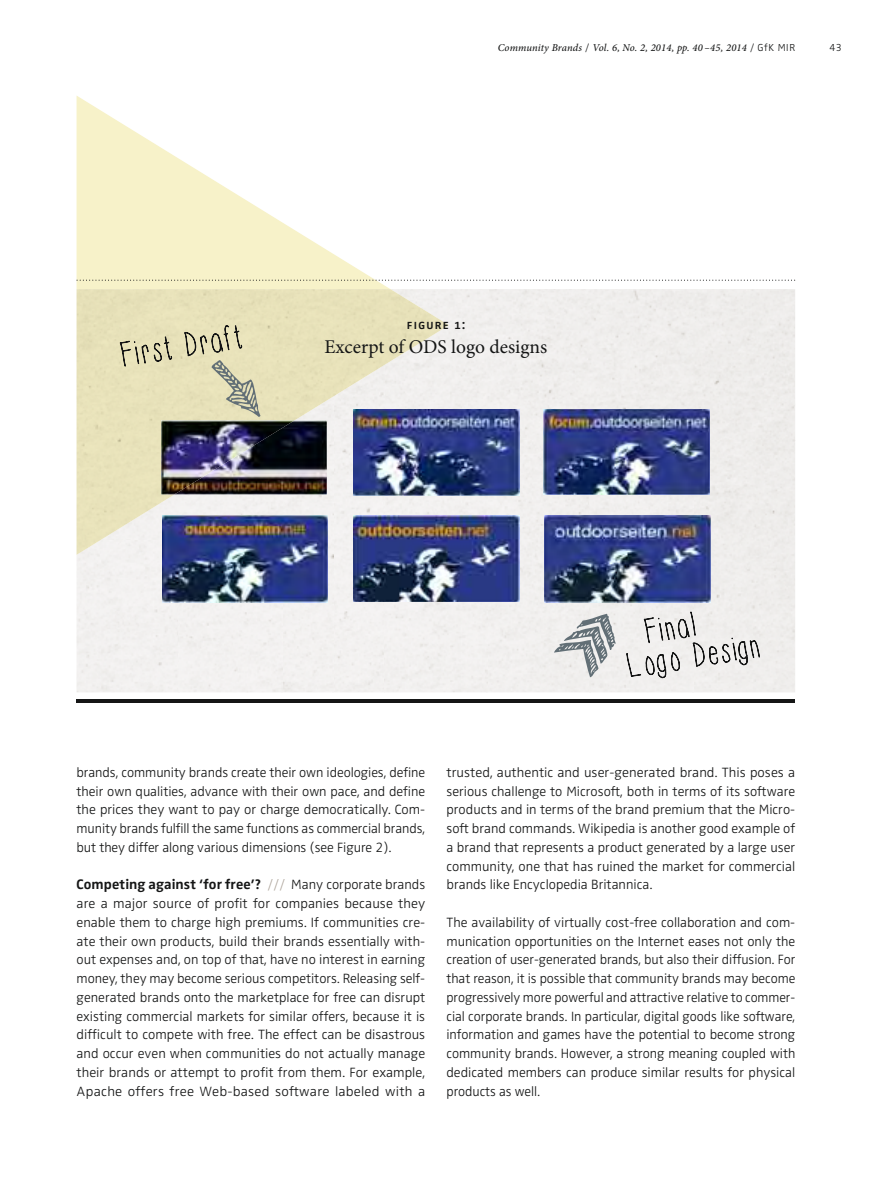
<style>
.page{position:relative;width:893px;height:1191px;background:#fff}
.page>*{position:absolute;margin:0;border:0;box-sizing:border-box;transform-origin:0 0}
.t1{font:19.5px "Minion Pro";color:#151616}
.t2{font:700 14.25px "Zwo OT";letter-spacing:.005em;color:#151616}
.t3{font:300 13.8px/18.8px "Zwo OT";color:#151616;text-align:justify}
.t4{font:600 13.8px "Zwo OT";letter-spacing:.045em;color:#151616}
.t5{font:italic 500 10.5px "Minion Pro";letter-spacing:.01em;color:#151616}
.t6{font:300 10.5px "Zwo OT";color:#151616}
.s1{font-family:"Zwo OT";font-weight:300;font-style:normal}
.s2{font-weight:300;font-size:13.8px;color:#ada49a}
.s3{font-weight:300;font-size:13.8px}
</style>
<div class="page">
<div style="left:488px;top:440px;width:102px;height:252px;background:#f1efee"></div>
<div style="left:590px;top:602px;width:103px;height:90px;background:#f1efee"></div>
<div style="left:179px;top:602px;width:103px;height:90px;background:#f3f1f0"></div>
<svg style="left:77px;top:96px;width:313px;height:193px"></svg>
<img style="left:77px;top:289px;width:372px;height:266px">
<svg style="left:77px;top:280px;width:718px;height:1px"></svg>
<hr style="left:77px;top:699px;width:718px;height:4px;background:#151616">
<svg style="left:626px;top:611px;width:134px;height:67px"></svg>
<img style="left:162px;top:515px;width:166px;height:87px">
<img style="left:545px;top:515px;width:166px;height:87px">
<img style="left:353px;top:515px;width:166px;height:87px">
<img style="left:294px;top:420px;width:33px;height:74px">
<img style="left:161px;top:420px;width:133px;height:74px">
<img style="left:544px;top:409px;width:166px;height:86px">
<img style="left:353px;top:409px;width:166px;height:87px">
<svg style="left:120px;top:325px;width:140px;height:92px;background:#d7d3af"></svg>
<svg style="left:554px;top:614px;width:62px;height:63px"></svg>
<p class="t5" style="left:498px;top:43px;width:299px">Community Brands <span class="s1">/</span> Vol. 6, No. 2, 2014, pp. 40 –45, 2014 <span class="s1">/ GfK MIR</span></p>
<p class="t6" style="left:829px;top:43px;width:14px">43</p>
<p class="t4" style="left:407px;top:319px;width:60px">figure 1:</p>
<h1 class="t1" style="left:324px;top:339px;width:224px">Excerpt of ODS logo designs</h1>
<p class="t3" style="left:77px;top:764px;width:350px">brands, community brands create their own ideologies, define their own qualities, advance with their own pace, and define the prices they want to pay or charge democratically. Com&shy;munity brands fulfill the same functions as commercial brands, but they differ along various dimensions (see Figure 2).</p>
<p class="t2" style="left:77px;top:879px;width:350px">Competing against ‘for free’? <span class="s2">///</span> <span class="s3">Many corporate brands</span></p>
<p class="t3" style="left:77px;top:895px;width:350px">are a major source of profit for companies because they enable them to charge high premiums. If communities cre&shy;ate their own products, build their brands essentially with&shy;out expenses and, on top of that, have no interest in earning money, they may become serious competitors. Releasing self&shy;generated brands onto the marketplace for free can disrupt existing commercial markets for similar offers, because it is difficult to compete with free. The effect can be disastrous and occur even when communities do not actually manage their brands or attempt to profit from them. For example, Apache offers free Web-based software labeled with a</p>
<p class="t3" style="left:446px;top:764px;width:350px">trusted, authentic and user-generated brand. This poses a serious challenge to Microsoft, both in terms of its software products and in terms of the brand premium that the Micro&shy;soft brand commands. Wikipedia is another good example of a brand that represents a product generated by a large user community, one that has ruined the market for commercial brands like Encyclopedia Britannica.</p>
<p class="t3" style="left:446px;top:914px;width:350px">The availability of virtually cost-free collaboration and com&shy;munication opportunities on the Internet eases not only the creation of user-generated brands, but also their diffusion. For that reason, it is possible that community brands may become progressively more powerful and attractive relative to commer&shy;cial corporate brands. In particular, digital goods like software, information and games have the potential to become strong community brands. However, a strong meaning coupled with dedicated members can produce similar results for physical products as well.</p>
</div>
